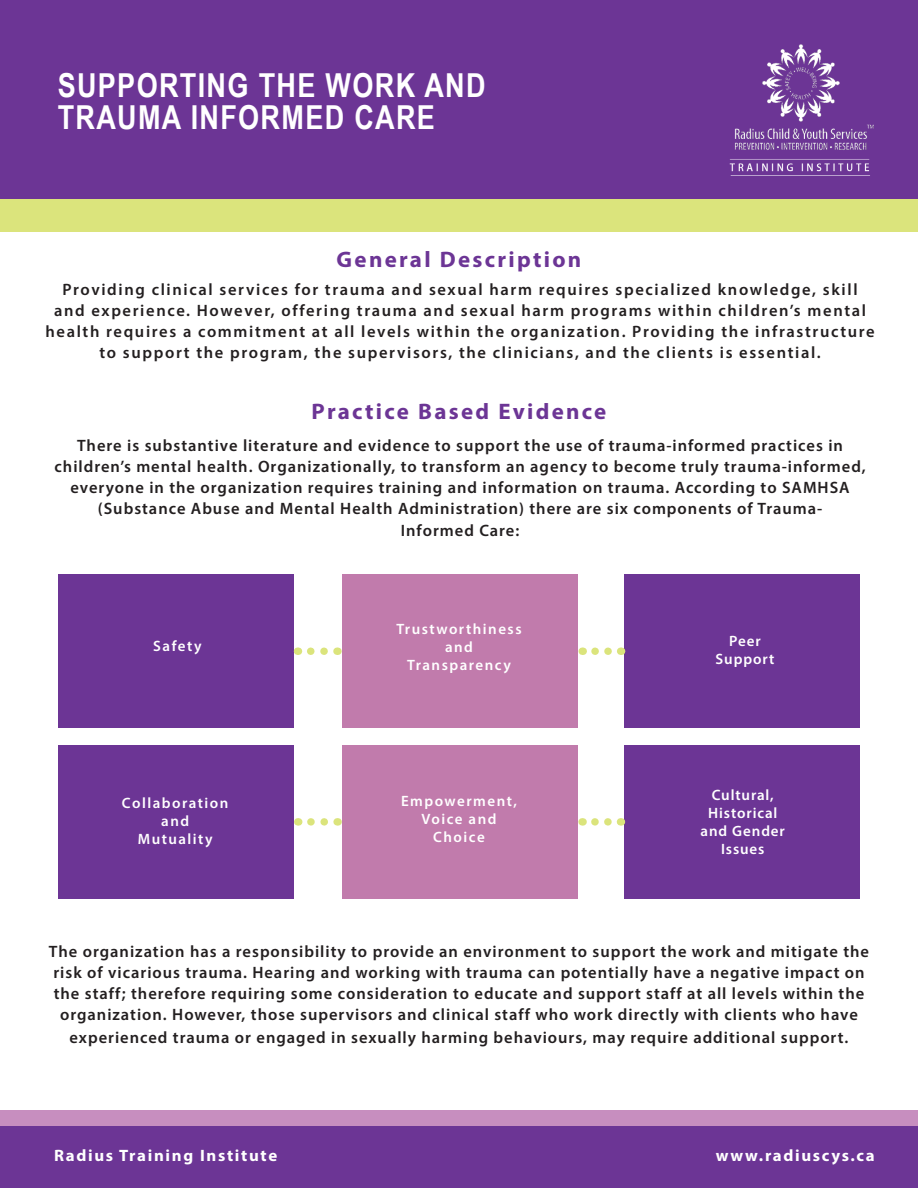
<style>
.page{position:relative;width:918px;height:1188px;background:#fff}
.page>*{position:absolute;margin:0;border:0;box-sizing:border-box;transform-origin:0 0}
.t1{font:700 33px/31.5px "Arial Narrow";letter-spacing:.04em;color:#fff}
.t2{font:700 22.5px "Myriad Pro";letter-spacing:.1em;color:#6c3595}
.t3{font:600 16.5px/21px "Myriad Pro";letter-spacing:.06em;color:#231f20;text-align:center}
.t4{font:600 16.5px/21px "Myriad Pro";letter-spacing:.1em;color:#231f20;text-align:center}
.t5{font:700 16.5px "Myriad Pro";letter-spacing:.1em;color:#fff}
.t6{font:600 15px/18px "Myriad Pro";letter-spacing:.1em;color:#fff;text-align:center}
.t7{font:600 15px/18px "Myriad Pro";letter-spacing:.06em;color:#fff;text-align:center}
</style>
<div class="page">
<div style="left:0;top:0;width:918px;height:216px;background:#6c3595"></div>
<div style="left:0;top:199px;width:918px;height:32px;background:#dbe47c"></div>
<img style="left:729px;top:44px;width:145px;height:132px">
<div style="left:1px;top:1126px;width:916px;height:61px;background:#6c3595"></div>
<div style="left:0;top:1125px;width:918px;height:63px;border:2px solid #6c3595"></div>
<div style="left:0;top:1110px;width:918px;height:15px;background:#c78ebf"></div>
<div style="left:58px;top:575px;width:235px;height:153px;background:#6c3595"></div>
<div style="left:342px;top:575px;width:235px;height:153px;background:#c17bac"></div>
<div style="left:625px;top:575px;width:235px;height:153px;background:#6c3595"></div>
<div style="left:58px;top:745px;width:235px;height:154px;background:#6c3595"></div>
<div style="left:342px;top:745px;width:235px;height:154px;background:#c17bac"></div>
<div style="left:625px;top:745px;width:235px;height:154px;background:#6c3595"></div>
<svg style="left:311px;top:647px;width:17px;height:8px"></svg>
<svg style="left:595px;top:647px;width:17px;height:8px"></svg>
<svg style="left:595px;top:818px;width:17px;height:8px"></svg>
<svg style="left:311px;top:818px;width:17px;height:8px"></svg>
<h1 class="t1" style="left:58px;top:68px;width:429px">SUPPORTING THE WORK AND<br>TRAUMA INFORMED CARE</h1>
<h2 class="t2" style="left:337px;top:245px;width:246px">General Description</h2>
<p class="t4" style="left:45px;top:279px;width:831px">Providing clinical services for trauma and sexual harm requires specialized knowledge, skill and experience. However, offering trauma and sexual harm programs within children’s mental health requires a commitment at all levels within the organization. Providing the infrastructure to support the program, the supervisors, the clinicians, and the clients is essential.</p>
<h2 class="t2" style="left:312px;top:396px;width:296px">Practice Based Evidence</h2>
<p class="t3" style="left:55px;top:434px;width:813px">There is substantive literature and evidence to support the use of trauma-informed practices in children’s mental health. Organizationally, to transform an agency to become truly trauma-informed, everyone in the organization requires training and information on trauma. According to SAMHSA (Substance Abuse and Mental Health Administration) there are six components of Trauma-</p>
<p class="t3" style="left:401px;top:520px;width:120px">Informed Care:</p>
<p class="t6" style="left:153px;top:636px;width:50px">Safety</p>
<p class="t6" style="left:396px;top:619px;width:127px">Trustworthiness and<br>Transparency</p>
<p class="t7" style="left:716px;top:631px;width:60px">Peer<br>Support</p>
<p class="t6" style="left:122px;top:794px;width:108px">Collaboration and<br>Mutuality</p>
<p class="t6" style="left:401px;top:792px;width:117px">Empowerment,<br>Voice and<br>Choice</p>
<p class="t7" style="left:701px;top:785px;width:86px">Cultural,<br>Historical and Gender<br>Issues</p>
<p class="t3" style="left:49px;top:941px;width:822px">The organization has a responsibility to provide an environment to support the work and mitigate the risk of vicarious trauma. Hearing and working with trauma can potentially have a negative impact on the staff; therefore requiring some consideration to educate and support staff at all levels within the organization. However, those supervisors and clinical staff who work directly with clients who have</p>
<p class="t3" style="left:70px;top:1026px;width:780px">experienced trauma or engaged in sexually harming behaviours, may require additional support.</p>
<p class="t5" style="left:54px;top:1145px;width:225px">Radius Training Institute</p>
<p class="t5" style="left:716px;top:1145px;width:161px">www.radiuscys.ca</p>
</div>
